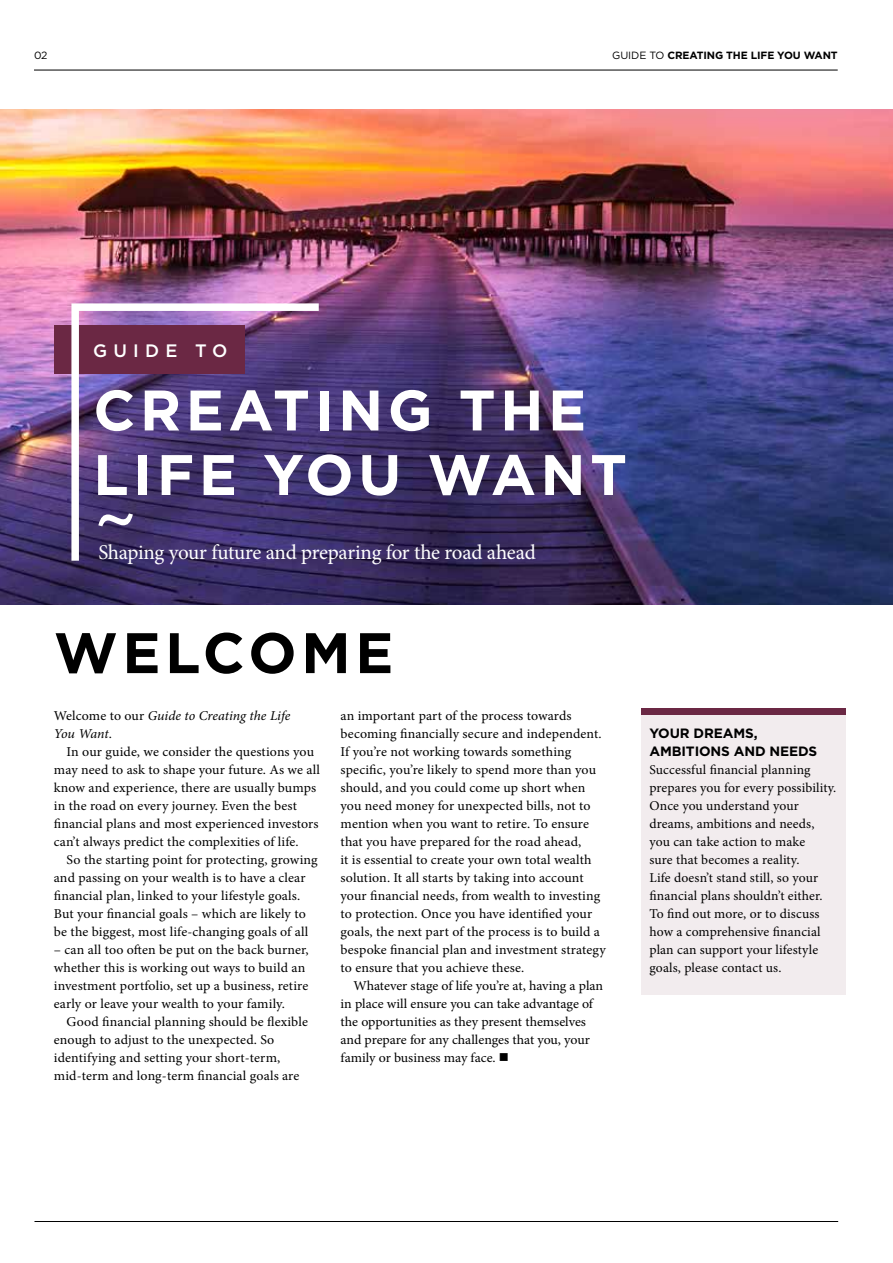
<style>
.page{position:relative;width:893px;height:1263px;background:#fff}
.page>*{position:absolute;margin:0;border:0;box-sizing:border-box;transform-origin:0 0}
.t1{font:700 57px/64.5px "Gotham HTF";letter-spacing:.08em;color:#fff}
.t2{font:700 57px "Gotham HTF";letter-spacing:.08em;color:#000}
.t3{font:21px "Minion Pro";letter-spacing:-.015em;color:#fff}
.t4{font:500 18px "Gotham HTF";letter-spacing:.34em;color:#fff}
.t5{font:13.5px/18px "Minion Pro";letter-spacing:.005em;color:#000}
.t6{font:italic 13.5px/18px "Minion Pro";letter-spacing:-.005em;color:#000}
.t7{font:700 13.5px/18px "Gotham HTF";letter-spacing:-.01em;color:#000}
.t8{font:700 10.5px "Gotham HTF";letter-spacing:-.01em;color:#000}
.t9{font:10.5px "Gotham HTF";color:#000}
.s1{font-weight:400}
.s2{font-style:normal}
</style>
<div class="page">
<img style="left:0;top:109px;width:893px;height:496px">
<hr style="left:34px;top:70px;width:804px;height:1px;background:#000">
<div style="left:54px;top:325px;width:190px;height:48px;background:#6b2844"></div>
<svg style="left:68px;top:300px;width:258px;height:268px"></svg>
<svg style="left:98px;top:513px;width:35px;height:13px"></svg>
<hr style="left:34px;top:1221px;width:804px;height:1px;background:#000">
<div style="left:641px;top:708px;width:205px;height:287px;background:#f2ecee"></div>
<div style="left:641px;top:708px;width:205px;height:7px;background:#6b2844"></div>
<p class="t9" style="left:34px;top:49px;width:15px">02</p>
<p class="t8" style="left:612px;top:49px;width:227px"><span class="s1">GUIDE TO</span> CREATING THE LIFE YOU WANT</p>
<h3 class="t4" style="left:93px;top:340px;width:136px">GUIDE TO</h3>
<h1 class="t1" style="left:93px;top:377px;width:535px">CREATING THE<br>LIFE YOU WANT</h1>
<h2 class="t3" style="left:98px;top:538px;width:439px">Shaping your future and preparing for the road ahead</h2>
<h1 class="t2" style="left:54px;top:620px;width:341px">WELCOME</h1>
<p class="t6" style="left:54px;top:707px;width:238px"><span class="s2">Welcome to our</span> Guide to Creating the Life<br>You Want<span class="s2">.</span></p>
<p class="t5" style="left:54px;top:743px;width:268px;text-indent:13px">In our guide, we consider the questions you may need to ask to shape your future. As we all know and experience, there are usually bumps in the road on every journey. Even the best financial plans and most experienced investors can’t always predict the complexities of life.</p>
<p class="t5" style="left:54px;top:851px;width:265px;text-indent:13px">So the starting point for protecting, growing and passing on your wealth is to have a clear financial plan, linked to your lifestyle goals.<br>But your financial goals – which are likely to be the biggest, most life-changing goals of all</p>
<p class="t5" style="left:54px;top:941px;width:256px">– can all too often be put on the back burner, whether this is working out ways to build an investment portfolio, set up a business, retire early or leave your wealth to your family.</p>
<p class="t5" style="left:54px;top:1013px;width:256px;text-indent:13px">Good financial planning should be flexible enough to adjust to the unexpected. So identifying and setting your short-term, mid-term and long-term financial goals are</p>
<p class="t5" style="left:341px;top:707px;width:267px">an important part of the process towards becoming financially secure and independent.<br>If you’re not working towards something specific, you’re likely to spend more than you should, and you could come up short when you need money for unexpected bills, not to mention when you want to retire. To ensure that you have prepared for the road ahead,<br>it is essential to create your own total wealth solution. It all starts by taking into account your financial needs, from wealth to investing to protection. Once you have identified your goals, the next part of the process is to build a bespoke financial plan and investment strategy to ensure that you achieve these.</p>
<p class="t5" style="left:341px;top:977px;width:264px;text-indent:13px">Whatever stage of life you’re at, having a plan in place will ensure you can take advantage of the opportunities as they present themselves and prepare for any challenges that you, your family or business may face. ■</p>
<p class="t7" style="left:649px;top:724px;width:169px">YOUR DREAMS,<br>AMBITIONS AND NEEDS</p>
<p class="t5" style="left:649px;top:761px;width:188px">Successful financial planning prepares you for every possibility.<br>Once you understand your dreams, ambitions and needs, you can take action to make<br>sure that becomes a reality.<br>Life doesn’t stand still, so your financial plans shouldn’t either.<br>To find out more, or to discuss how a comprehensive financial plan can support your lifestyle goals, please contact us.</p>
</div>
